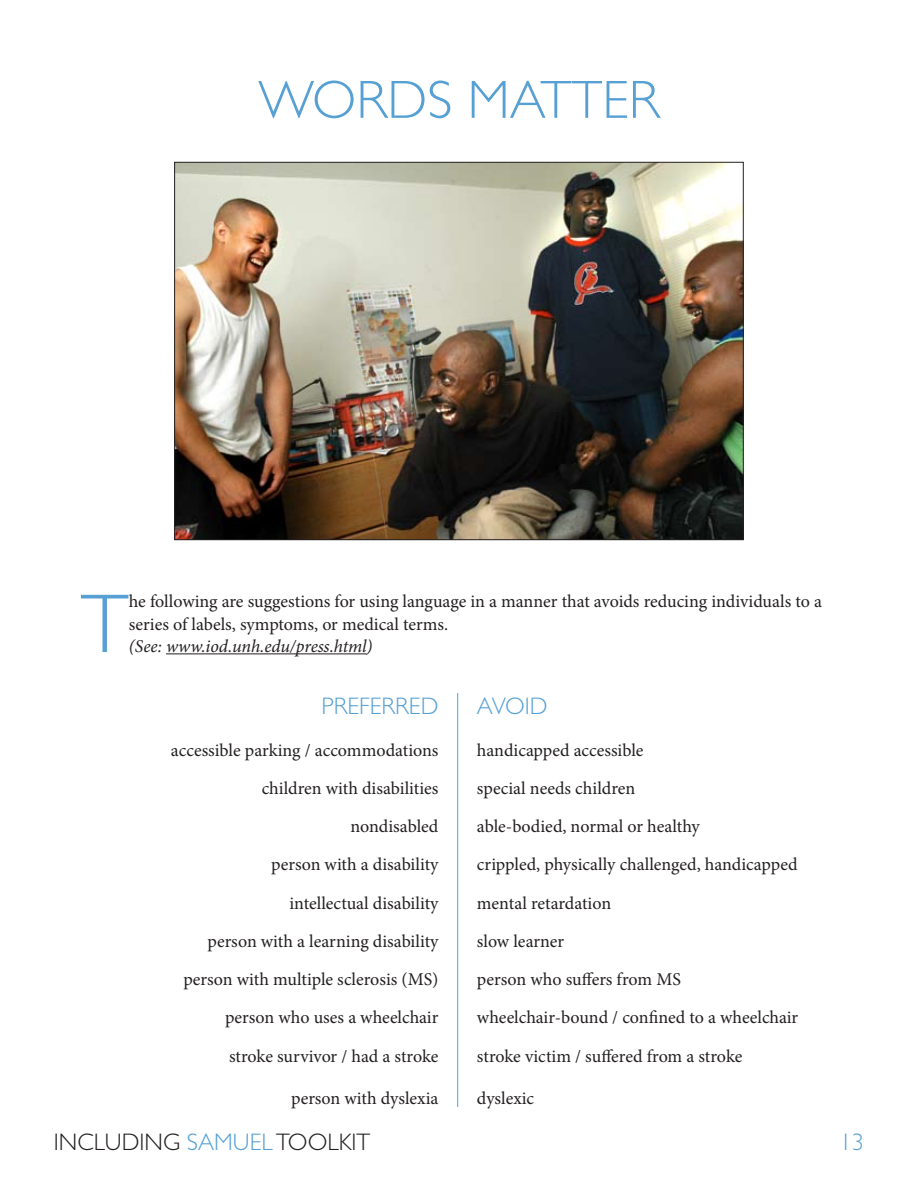
<style>
.page{position:relative;width:918px;height:1188px;background:#fff}
.page>*{position:absolute;margin:0;border:0;box-sizing:border-box;transform-origin:0 0}
.t1{font:300 84px "Gill Sans Std";color:#56a0d4}
.t2{font:300 54px "Gill Sans Std";color:#56a0d4}
.t3{font:300 24px "Gill Sans Std";color:#231f20}
.t4{font:300 24px "Gill Sans Std";color:#56a0d4}
.t5{font:18px/38.2px "Minion Pro";color:#231f20}
.t6{font:italic 18px "Minion Pro";letter-spacing:-.01em;color:#231f20}
.s1{color:#56a0d4}
</style>
<div class="page">
<img style="left:176px;top:164px;width:566px;height:374px">
<hr style="left:457px;top:693px;width:1px;height:414px;background:#56a0d4">
<hr style="left:166px;top:653px;width:201px;height:1px;background:#231f20">
<h2 class="t2" style="left:258px;top:69px;width:314px">WORDS MATTER</h2>
<h1 class="t1" style="left:81px;top:577px;width:50px">T</h1>
<p class="t5" style="left:129px;top:590px;width:695px;line-height:22.5px">he following are suggestions for using language in a manner that avoids reducing individuals to a series of labels, symptoms, or medical terms.</p>
<p class="t6" style="left:129px;top:634px;width:245px">(See: www.iod.unh.edu/press.html)</p>
<h3 class="t4" style="left:321px;top:692px;width:115px">PREFERRED</h3>
<h3 class="t4" style="left:477px;top:692px;width:69px">AVOID</h3>
<p class="t5" style="left:171px;top:731px;width:269px;text-align:right">accessible parking / accommodations children with disabilities nondisabled<br>person with a disability<br>intellectual disability<br>person with a learning disability person with multiple sclerosis (MS) person who uses a wheelchair<br>stroke survivor / had a stroke</p>
<p class="t5" style="left:291px;top:1080px;width:149px">person with dyslexia</p>
<p class="t5" style="left:477px;top:731px;width:323px">handicapped accessible<br>special needs children<br>able-bodied, normal or healthy<br>crippled, physically challenged, handicapped mental retardation<br>slow learner<br>person who suffers from MS wheelchair-bound / confined to a wheelchair stroke victim / suffered from a stroke</p>
<p class="t5" style="left:477px;top:1080px;width:59px">dyslexic</p>
<h3 class="t3" style="left:54px;top:1129px;width:21px">INCL</h3>
<h3 class="t3" style="left:105px;top:1129px;width:49px">UDING</h3>
<h3 class="t3" style="left:187px;top:1129px;width:104px"><span class="s1">SAMUEL</span>TOOLKIT</h3>
<h3 class="t4" style="left:840px;top:1129px;width:25px">13</h3>
</div>
